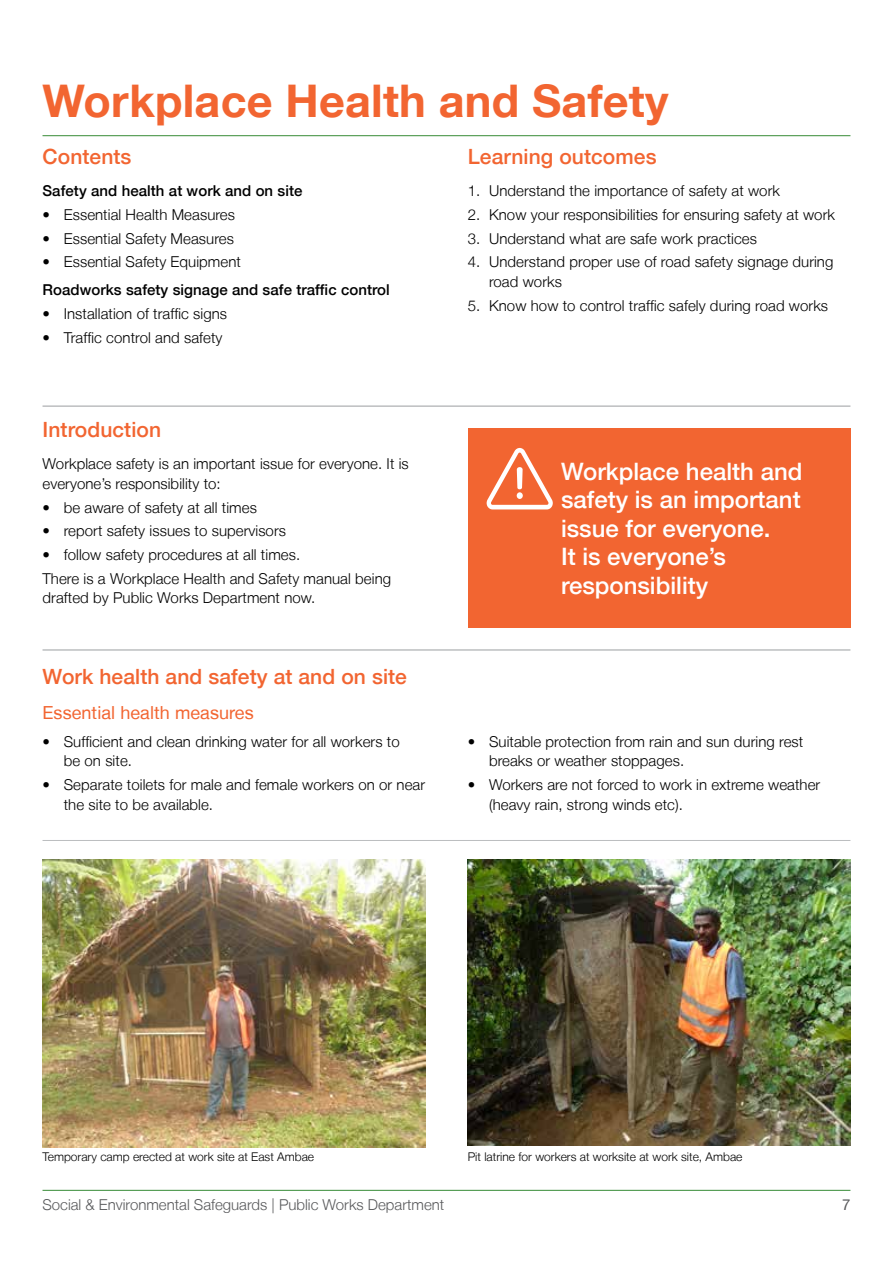
<style>
.page{position:relative;width:893px;height:1263px;background:#fff}
.page>*{position:absolute;margin:0;border:0;box-sizing:border-box;transform-origin:0 0}
._01_Heading_H{font:700 45px "Helvetica Neue LT";letter-spacing:.005em;color:#f26531}
._03_Highlighted_Cont{font:500 24px/28.5px "Helvetica Neue LT";color:#fff}
._01_Heading_3_H3{font:500 21px "Helvetica Neue LT";letter-spacing:.005em;color:#f26531}
._01_Subheading_H4_SP{font:18px "Helvetica Neue LT";letter-spacing:.005em;color:#f26531}
._00_Body_Copy_P{font:300 15px/19.5px "Helvetica Neue LT";letter-spacing:.005em;color:#000}
._00_Body_Copy_P-2{font:500 15px "Helvetica Neue LT";letter-spacing:.005em;color:#000}
.t1{font:300 15px "Helvetica Neue LT";color:#58595b}
.t2{font:15px "Helvetica Neue LT";color:#58595b}
.t3{font:300 12px "Helvetica Neue LT";color:#000}
</style>
<div class="page">
<hr style="left:43px;top:135px;width:807px;height:1px;background:#378b36">
<hr style="left:43px;top:1190px;width:807px;height:1px;background:#378b36">
<hr style="left:43px;top:405px;width:807px;height:2px;background:#bcbec0">
<hr style="left:43px;top:649px;width:807px;height:2px;background:#bcbec0">
<img style="left:43px;top:859px;width:382px;height:288px">
<img style="left:468px;top:859px;width:382px;height:286px">
<div style="left:468px;top:428px;width:382px;height:200px;background:#f26531"></div>
<svg style="left:486px;top:448px;width:67px;height:61px"></svg>
<div style="left:517px;top:492px;width:6px;height:7px;background:#fff;border-radius:50%"></div>
<hr style="left:43px;top:840px;width:807px;height:1px;background:#bcbec0">
<p class="_01_Heading_H" style="left:43px;top:73px;width:627px">Workplace Health and Safety</p>
<h3 class="_01_Heading_3_H3" style="left:43px;top:144px;width:91px">Contents</h3>
<p class="_00_Body_Copy_P-2" style="left:43px;top:182px;width:262px">Safety and health at work and on site</p>
<p class="_00_Body_Copy_P" style="left:43px;top:204px;width:194px">• Essential Health Measures</p>
<p class="_00_Body_Copy_P" style="left:43px;top:228px;width:193px">• Essential Safety Measures</p>
<p class="_00_Body_Copy_P" style="left:43px;top:252px;width:200px">• Essential Safety Equipment</p>
<p class="_00_Body_Copy_P-2" style="left:43px;top:281px;width:349px">Roadworks safety signage and safe traffic control</p>
<p class="_00_Body_Copy_P" style="left:43px;top:304px;width:186px">• Installation of traffic signs</p>
<p class="_00_Body_Copy_P" style="left:43px;top:327px;width:182px">• Traffic control and safety</p>
<h3 class="_01_Heading_3_H3" style="left:468px;top:144px;width:190px">Learning outcomes</h3>
<p class="_00_Body_Copy_P" style="left:468px;top:181px;width:314px">1. Understand the importance of safety at work</p>
<p class="_00_Body_Copy_P" style="left:468px;top:204px;width:369px">2. Know your responsibilities for ensuring safety at work</p>
<p class="_00_Body_Copy_P" style="left:468px;top:228px;width:291px">3. Understand what are safe work practices</p>
<p class="_00_Body_Copy_P" style="left:489px;top:252px;width:346px;text-indent:-21px">4. Understand proper use of road safety signage during road works</p>
<p class="_00_Body_Copy_P" style="left:468px;top:295px;width:362px">5. Know how to control traffic safely during road works</p>
<h3 class="_01_Heading_3_H3" style="left:43px;top:417px;width:120px">Introduction</h3>
<p class="_00_Body_Copy_P" style="left:43px;top:454px;width:368px">Workplace safety is an important issue for everyone. It is everyone’s responsibility to:</p>
<p class="_00_Body_Copy_P" style="left:43px;top:497px;width:216px">• be aware of safety at all times</p>
<p class="_00_Body_Copy_P" style="left:43px;top:521px;width:245px">• report safety issues to supervisors</p>
<p class="_00_Body_Copy_P" style="left:43px;top:545px;width:259px">• follow safety procedures at all times.</p>
<p class="_00_Body_Copy_P" style="left:43px;top:568px;width:350px">There is a Workplace Health and Safety manual being drafted by Public Works Department now.</p>
<h3 class="_01_Heading_3_H3" style="left:43px;top:664px;width:366px">Work health and safety at and on site</h3>
<p class="_01_Subheading_H4_SP" style="left:43px;top:702px;width:213px">Essential health measures</p>
<p class="_00_Body_Copy_P" style="left:64px;top:731px;width:337px;text-indent:-21px">• Sufficient and clean drinking water for all workers to be on site.</p>
<p class="_00_Body_Copy_P" style="left:64px;top:775px;width:363px;text-indent:-21px">• Separate toilets for male and female workers on or near the site to be available.</p>
<p class="_03_Highlighted_Cont" style="left:561px;top:456px;width:243px">Workplace health and safety is an important issue for everyone.<br>It is everyone’s responsibility</p>
<p class="_00_Body_Copy_P" style="left:489px;top:731px;width:316px;text-indent:-21px">• Suitable protection from rain and sun during rest breaks or weather stoppages.</p>
<p class="_00_Body_Copy_P" style="left:489px;top:775px;width:333px;text-indent:-21px">• Workers are not forced to work in extreme weather (heavy rain, strong winds etc).</p>
<p class="t3" style="left:43px;top:1149px;width:273px">Temporary camp erected at work site at East Ambae</p>
<p class="t3" style="left:468px;top:1149px;width:276px">Pit latrine for workers at worksite at work site, Ambae</p>
<p class="t1" style="left:43px;top:1195px;width:403px">Social &amp; Environmental Safeguards | Public Works Department</p>
<p class="t2" style="left:842px;top:1195px;width:10px">7</p>
</div>
